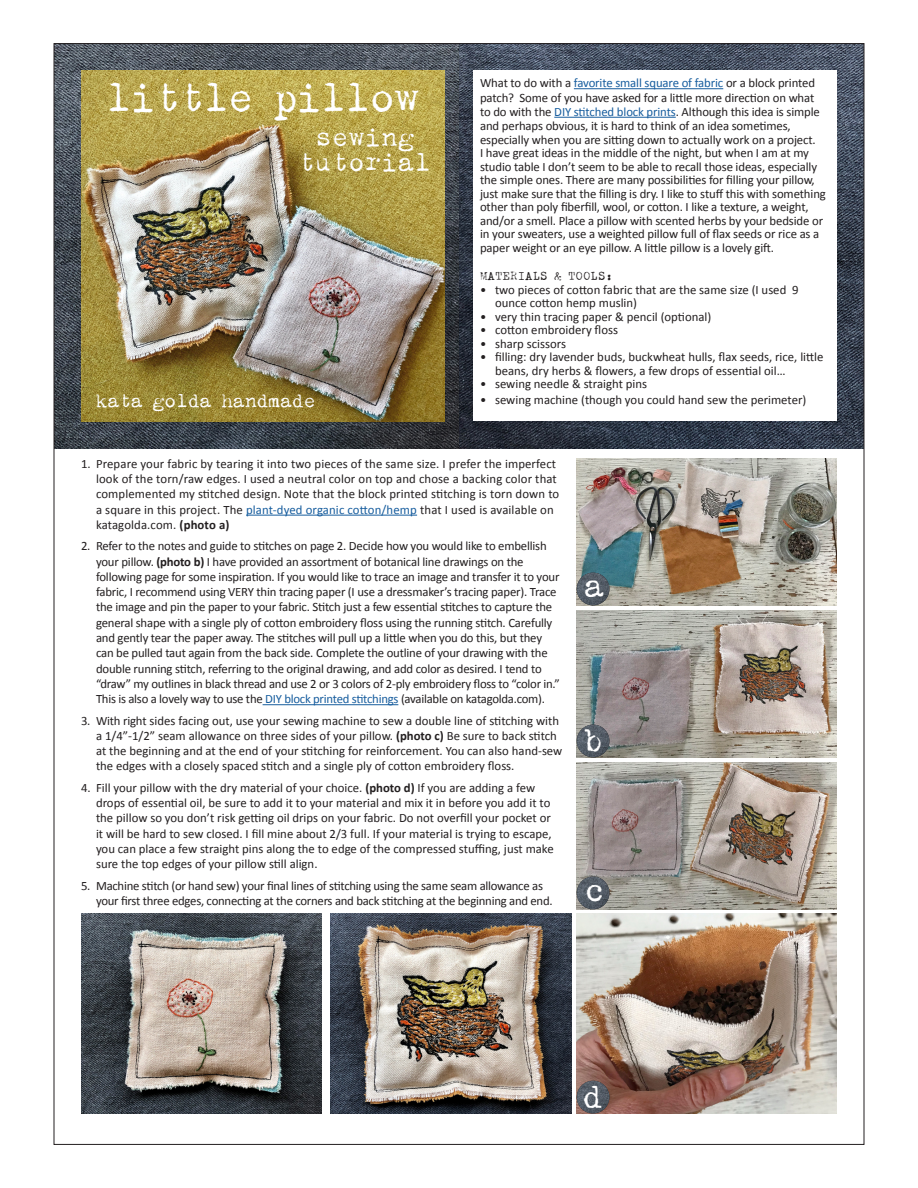
<style>
.page{position:relative;width:918px;height:1188px;background:#fff}
.page>*{position:absolute;margin:0;border:0;box-sizing:border-box;transform-origin:0 0}
.t1{font:45px "SCM Zephyr Deluxe";letter-spacing:-.05em;color:#fff}
.t2{font:36px "SCM Zephyr Deluxe";color:#fff}
.t3{font:28.5px "SCM Zephyr Deluxe";letter-spacing:-.01em;color:#fff}
.t4{font:21px "SCM Zephyr Deluxe";letter-spacing:-.03em;color:#fff}
.t5{font:12.75px/15.3px "Calibri";letter-spacing:-.01em;color:#231f20}
.t6{font:12.75px/15.3px "Calibri";letter-spacing:.01em;color:#231f20}
.t7{font:12.75px "SCM Zephyr Deluxe";color:#231f20}
.s1{color:#175d9e}
.s2{font-weight:700}
</style>
<div class="page">
<img style="left:56px;top:45px;width:806px;height:403px">
<div style="left:473px;top:70px;width:364px;height:351px;background:#fff"></div>
<hr style="left:574px;top:88px;width:149px;height:1px;background:#175d9e">
<hr style="left:554px;top:117px;width:122px;height:1px;background:#175d9e">
<img style="left:81px;top:70px;width:364px;height:351px">
<img style="left:577px;top:458px;width:260px;height:147px">
<img style="left:577px;top:573px;width:32px;height:32px;border-radius:16px">
<img style="left:577px;top:610px;width:260px;height:147px">
<img style="left:577px;top:762px;width:260px;height:147px">
<img style="left:577px;top:914px;width:260px;height:199px">
<img style="left:330px;top:914px;width:241px;height:199px">
<img style="left:81px;top:914px;width:241px;height:199px">
<img style="left:577px;top:725px;width:32px;height:32px;border-radius:16px">
<img style="left:577px;top:877px;width:32px;height:32px;border-radius:16px">
<img style="left:577px;top:1081px;width:32px;height:32px;border-radius:16px">
<hr style="left:246px;top:515px;width:171px;height:1px;background:#175d9e">
<hr style="left:263px;top:704px;width:135px;height:1px;background:#175d9e">
<p class="t1" style="left:106px;top:74px;width:316px">little pillow</p>
<p class="t3" style="left:315px;top:122px;width:101px">sewing</p>
<p class="t3" style="left:299px;top:148px;width:134px">tutorial</p>
<p class="t5" style="left:480px;top:76px;width:347px;line-height:13.6px">What to do with a <span class="s1">favorite small square of fabric</span> or a block printed patch? Some of you have asked for a little more direction on what to do with the <span class="s1">DIY stitched block prints</span>. Although this idea is simple and perhaps obvious, it is hard to think of an idea sometimes, especially when you are sitting down to actually work on a project.<br>I have great ideas in the middle of the night, but when I am at my studio table I don’t seem to be able to recall those ideas, especially the simple ones. There are many possibilities for filling your pillow, just make sure that the filling is dry. I like to stuff this with something other than poly fiberfill, wool, or cotton. I like a texture, a weight, and/or a smell. Place a pillow with scented herbs by your bedside or in your sweaters, use a weighted pillow full of flax seeds or rice as a paper weight or an eye pillow. A little pillow is a lovely gift.</p>
<p class="t7" style="left:480px;top:269px;width:135px">MATERIALS &amp; TOOLS:</p>
<p class="t5" style="left:495px;top:282px;width:305px;line-height:13.5px;text-indent:-15px">• two pieces of cotton fabric that are the same size (I used 9 ounce cotton hemp muslin)</p>
<p class="t5" style="left:480px;top:308px;width:233px">• very thin tracing paper &amp; pencil (optional)</p>
<p class="t5" style="left:480px;top:322px;width:140px">• cotton embroidery floss</p>
<p class="t5" style="left:480px;top:335px;width:88px">• sharp scissors</p>
<p class="t5" style="left:495px;top:350px;width:330px;line-height:13.5px;text-indent:-15px">• filling: dry lavender buds, buckwheat hulls, flax seeds, rice, little beans, dry herbs &amp; flowers, a few drops of essential oil…</p>
<p class="t5" style="left:480px;top:376px;width:169px">• sewing needle &amp; straight pins</p>
<p class="t4" style="left:96px;top:390px;width:222px">kata golda handmade</p>
<p class="t5" style="left:480px;top:391px;width:328px">• sewing machine (though you could hand sew the perimeter)</p>
<p class="t6" style="left:96px;top:455px;width:465px;text-indent:-15px">1. Prepare your fabric by tearing it into two pieces of the same size. I prefer the imperfect look of the torn/raw edges. I used a neutral color on top and chose a backing color that complemented my stitched design. Note that the block printed stitching is torn down to a square in this project. The <span class="s1">plant-dyed organic cotton/hemp</span> that I used is available on katagolda.com. <span class="s2">(photo a)</span></p>
<p class="t5" style="left:96px;top:538px;width:465px;text-indent:-15px">2. Refer to the notes and guide to stitches on page 2. Decide how you would like to embellish your pillow. <span class="s2">(photo b)</span> I have provided an assortment of botanical line drawings on the following page for some inspiration. If you would like to trace an image and transfer it to your fabric, I recommend using VERY thin tracing paper (I use a dressmaker’s tracing paper). Trace the image and pin the paper to your fabric. Stitch just a few essential stitches to capture the general shape with a single ply of cotton embroidery floss using the running stitch. Carefully and gently tear the paper away. The stitches will pull up a little when you do this, but they can be pulled taut again from the back side. Complete the outline of your drawing with the double running stitch, referring to the original drawing, and add color as desired. I tend to “draw” my outlines in black thread and use 2 or 3 colors of 2-ply embroidery floss to “color in.” This is also a lovely way to use the <span class="s1">DIY block printed stitchings</span> (available on katagolda.com).</p>
<p class="t5" style="left:96px;top:712px;width:468px;text-indent:-15px">3. With right sides facing out, use your sewing machine to sew a double line of stitching with a 1/4”-1/2” seam allowance on three sides of your pillow. <span class="s2">(photo c)</span> Be sure to back stitch at the beginning and at the end of your stitching for reinforcement. You can also hand-sew the edges with a closely spaced stitch and a single ply of cotton embroidery floss.</p>
<p class="t5" style="left:96px;top:779px;width:459px;text-indent:-15px">4. Fill your pillow with the dry material of your choice. <span class="s2">(photo d)</span> If you are adding a few drops of essential oil, be sure to add it to your material and mix it in before you add it to the pillow so you don’t risk getting oil drips on your fabric. Do not overfill your pocket or it will be hard to sew closed. I fill mine about 2/3 full. If your material is trying to escape, you can place a few straight pins along the to edge of the compressed stuffing, just make sure the top edges of your pillow still align.</p>
<p class="t5" style="left:96px;top:877px;width:458px;text-indent:-15px">5. Machine stitch (or hand sew) your final lines of stitching using the same seam allowance as your first three edges, connecting at the corners and back stitching at the beginning and end.</p>
<p class="t2" style="left:584px;top:567px;width:23px">a</p>
<p class="t2" style="left:582px;top:722px;width:23px">b</p>
<p class="t2" style="left:584px;top:871px;width:23px">c</p>
<p class="t2" style="left:582px;top:1078px;width:23px">d</p>
</div>
